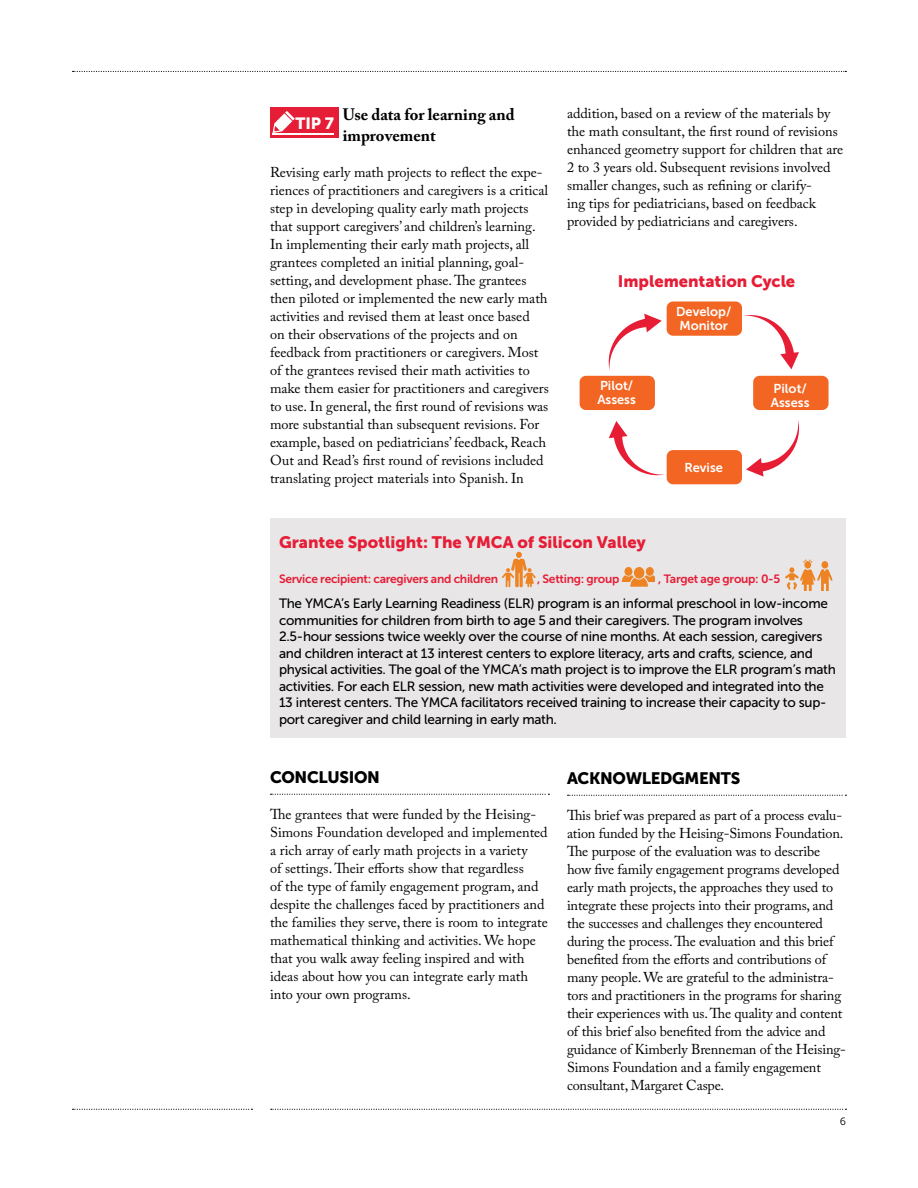
<style>
.page{position:relative;width:918px;height:1188px;background:#fff}
.page>*{position:absolute;margin:0;border:0;box-sizing:border-box;transform-origin:0 0}
.TABLE_HEADLINE___mus{font:16.5px "Museo Sans 900";color:#e61d36}
.SUB-SUBHEAD___adobe{font:700 16.5px/21px "Adobe Caslon Pro";color:#000}
.SUBHEAD___museo_sans{font:16.5px "Museo Sans 900";letter-spacing:-.02em;color:#000}
.TEXT___adobe_caslon{font:16.2px "Museo Sans 900";color:#fff}
.TEXT___adobe_caslon-2{font:14.25px/18px "Adobe Caslon Pro";color:#000}
.TABLE_TEXT___museo_s{font:13.5px/16.5px "Museo Sans 500";letter-spacing:-.02em;color:#000}
.t1{font:12.9px/13.8px "Museo Sans 700";color:#fff}
.TABLE_HEADLINE___mus-2{font:12px "Museo Sans 700";letter-spacing:-.025em;color:#e61d36}
.t2{font:10.5px "Museo Sans 300";color:#000}
</style>
<div class="page">
<svg style="left:271px;top:1109px;width:575px;height:1px"></svg>
<svg style="left:73px;top:1109px;width:179px;height:1px"></svg>
<svg style="left:73px;top:71px;width:773px;height:1px"></svg>
<svg style="left:271px;top:794px;width:278px;height:1px"></svg>
<svg style="left:568px;top:795px;width:278px;height:1px"></svg>
<div style="left:270px;top:108px;width:68px;height:30px;background:#e61d36"></div>
<hr style="left:273px;top:134px;width:61px;height:1px;background:#fff">
<svg style="left:273px;top:111px;width:22px;height:22px"></svg>
<div style="left:667px;top:301px;width:75px;height:35px;background:#f26522;border-radius:6px"></div>
<div style="left:753px;top:376px;width:76px;height:34px;background:#f26522;border-radius:6px"></div>
<div style="left:580px;top:376px;width:75px;height:34px;background:#f26522;border-radius:6px"></div>
<svg style="left:746px;top:420px;width:53px;height:57px"></svg>
<svg style="left:609px;top:421px;width:55px;height:55px"></svg>
<svg style="left:608px;top:314px;width:54px;height:56px"></svg>
<svg style="left:743px;top:315px;width:56px;height:54px"></svg>
<div style="left:667px;top:450px;width:75px;height:34px;background:#f26522;border-radius:6px"></div>
<div style="left:270px;top:518px;width:576px;height:220px;background:#e8e6e6"></div>
<svg style="left:502px;top:552px;width:34px;height:35px"></svg>
<div style="left:634px;top:567px;width:10px;height:12px;background:#ed8322;border-radius:50%"></div>
<div style="left:646px;top:567px;width:8px;height:9px;background:#ed8322;border-radius:50%"></div>
<div style="left:624px;top:567px;width:8px;height:9px;background:#ed8322;border-radius:50%"></div>
<svg style="left:622px;top:575px;width:33px;height:12px"></svg>
<svg style="left:785px;top:559px;width:47px;height:32px"></svg>
<p class="SUB-SUBHEAD___adobe" style="left:343px;top:104px;width:174px">Use data for learning and improvement</p>
<p class="TEXT___adobe_caslon-2" style="left:270px;top:163px;width:280px">Revising early math projects to reflect the expe&shy;riences of practitioners and caregivers is a critical step in developing quality early math projects that support caregivers’ and children’s learning.<br>In implementing their early math projects, all grantees completed an initial planning, goal&shy;setting, and development phase. The grantees then piloted or implemented the new early math activities and revised them at least once based<br>on their observations of the projects and on feedback from practitioners or caregivers. Most of the grantees revised their math activities to make them easier for practitioners and caregivers to use. In general, the first round of revisions was more substantial than subsequent revisions. For example, based on pediatricians’ feedback, Reach Out and Read’s first round of revisions included translating project materials into Spanish. In</p>
<p class="TEXT___adobe_caslon" style="left:295px;top:114px;width:40px">TIP 7</p>
<p class="TEXT___adobe_caslon-2" style="left:567px;top:105px;width:278px">addition, based on a review of the materials by the math consultant, the first round of revisions enhanced geometry support for children that are 2 to 3 years old. Subsequent revisions involved smaller changes, such as refining or clarify-<br>ing tips for pediatricians, based on feedback provided by pediatricians and caregivers.</p>
<p class="TABLE_HEADLINE___mus" style="left:618px;top:272px;width:179px">Implementation Cycle</p>
<p class="t1" style="left:597px;top:379px;width:40px">Pilot/<br>Assess</p>
<p class="t1" style="left:676px;top:305px;width:57px">Develop/<br>Monitor</p>
<p class="t1" style="left:684px;top:460px;width:40px">Revise</p>
<p class="t1" style="left:771px;top:382px;width:40px">Pilot/<br>Assess</p>
<p class="TABLE_HEADLINE___mus" style="left:279px;top:533px;width:368px">Grantee Spotlight: The YMCA of Silicon Valley</p>
<p class="TABLE_HEADLINE___mus-2" style="left:279px;top:572px;width:221px">Service recipient: caregivers and children</p>
<p class="TABLE_HEADLINE___mus-2" style="left:537px;top:572px;width:84px">, Setting: group</p>
<p class="TABLE_HEADLINE___mus-2" style="left:658px;top:572px;width:123px">, Target age group: 0-5</p>
<p class="TABLE_TEXT___museo_s" style="left:279px;top:595px;width:558px">The YMCA’s Early Learning Readiness (ELR) program is an informal preschool in low-income communities for children from birth to age 5 and their caregivers. The program involves 2.5-hour sessions twice weekly over the course of nine months. At each session, caregivers and children interact at 13 interest centers to explore literacy, arts and crafts, science, and physical activities. The goal of the YMCA’s math project is to improve the ELR program’s math activities. For each ELR session, new math activities were developed and integrated into the 13 interest centers. The YMCA facilitators received training to increase their capacity to sup&shy;port caregiver and child learning in early math.</p>
<p class="SUBHEAD___museo_sans" style="left:270px;top:768px;width:111px">CONCLUSION</p>
<p class="TEXT___adobe_caslon-2" style="left:270px;top:805px;width:279px">The grantees that were funded by the Heising-Simons Foundation developed and implemented a rich array of early math projects in a variety<br>of settings. Their efforts show that regardless<br>of the type of family engagement program, and despite the challenges faced by practitioners and the families they serve, there is room to integrate mathematical thinking and activities. We hope that you walk away feeling inspired and with ideas about how you can integrate early math into your own programs.</p>
<p class="SUBHEAD___museo_sans" style="left:567px;top:769px;width:175px">ACKNOWLEDGMENTS</p>
<p class="TEXT___adobe_caslon-2" style="left:567px;top:806px;width:280px">This brief was prepared as part of a process evalu&shy;ation funded by the Heising-Simons Foundation.<br>The purpose of the evaluation was to describe how five family engagement programs developed early math projects, the approaches they used to integrate these projects into their programs, and the successes and challenges they encountered during the process. The evaluation and this brief benefited from the efforts and contributions of many people. We are grateful to the administra&shy;tors and practitioners in the programs for sharing their experiences with us. The quality and content of this brief also benefited from the advice and guidance of Kimberly Brenneman of the Heising-Simons Foundation and a family engagement consultant, Margaret Caspe.</p>
<p class="t2" style="left:840px;top:1116px;width:8px">6</p>
</div>
